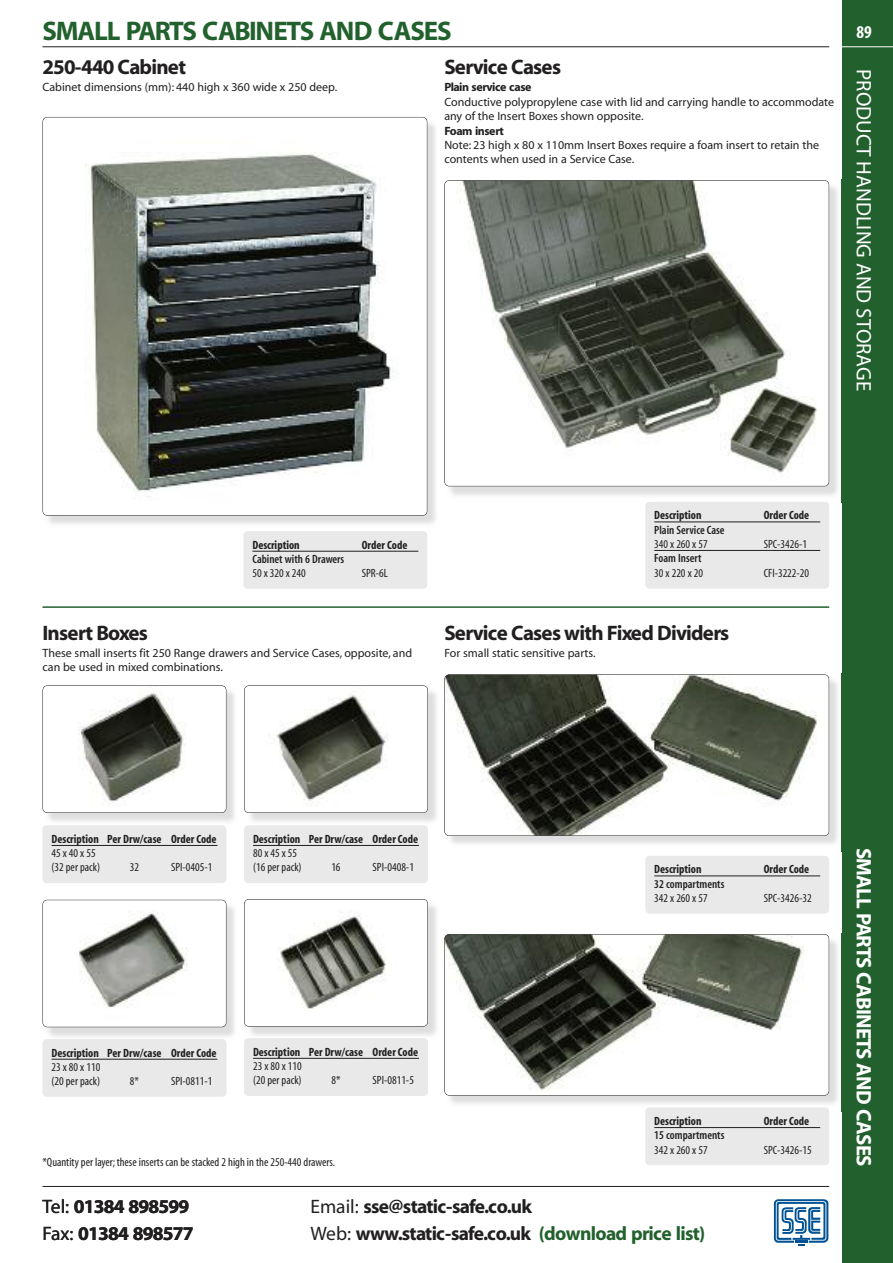
<style>
.page{position:relative;width:893px;height:1263px;background:#fff}
.page>*{position:absolute;margin:0;border:0;box-sizing:border-box;transform-origin:0 0}
.t1{font:700 27px "Myriad";letter-spacing:-.045em;color:#22612d}
.t2{font:700 21px "Myriad";letter-spacing:-.04em;color:#211f1f}
.t3{font:700 21px "Myriad";letter-spacing:-.045em;color:#fff}
.t4{font:21px "Myriad";color:#fff}
.t5{font:700 19.5px/27px "Myriad";letter-spacing:-.04em;color:#211f1f}
.t6{font:700 condensed 18px "Myriad";color:#fff}
.t7{font:12px/14.4px "Myriad";color:#211f1f}
.t8{font:condensed 12px/14.4px "Myriad";color:#211f1f}
.t9{font:700 condensed 12px "Myriad";color:#211f1f}
.t10{font:600 condensed 12px "Myriad";color:#211f1f}
.t11{font:700 12px "Myriad";letter-spacing:-.04em;color:#211f1f}
.t12{font:condensed 12px "Myriad";letter-spacing:.085em;color:#211f1f}
.s1{font-weight:400}
.s2{color:#22612d}
</style>
<div class="page">
<div style="left:842px;top:0;width:51px;height:1263px;background:#22612d"></div>
<svg style="left:774px;top:1199px;width:54px;height:47px"></svg>
<hr style="left:43px;top:1186px;width:786px;height:1px;background:#211f1f">
<hr style="left:43px;top:46px;width:786px;height:1px;background:#211f1f">
<hr style="left:842px;top:46px;width:51px;height:1px;background:#fff">
<hr style="left:43px;top:606px;width:786px;height:2px;background:#22612d">
<img style="left:444px;top:180px;width:398px;height:322px">
<img style="left:445px;top:180px;width:384px;height:306px;border-radius:4px">
<div style="left:444px;top:180px;width:385px;height:306px;border:1px solid #211f1f;border-radius:5px"></div>
<img style="left:42px;top:685px;width:395px;height:137px">
<img style="left:43px;top:686px;width:183px;height:127px;border-radius:4px">
<div style="left:43px;top:685px;width:183px;height:128px;border:1px solid #211f1f;border-radius:5px"></div>
<img style="left:244px;top:686px;width:184px;height:127px;border-radius:4px">
<div style="left:244px;top:685px;width:184px;height:128px;border:1px solid #211f1f;border-radius:5px"></div>
<img style="left:42px;top:899px;width:395px;height:138px">
<div style="left:43px;top:900px;width:183px;height:127px;background:#fff;border-radius:4px"></div>
<img style="left:79px;top:913px;width:108px;height:95px">
<div style="left:43px;top:900px;width:183px;height:127px;border:1px solid #211f1f;border-radius:5px"></div>
<div style="left:244px;top:899px;width:184px;height:127px;background:#fff;border-radius:4px"></div>
<img style="left:279px;top:912px;width:107px;height:97px">
<div style="left:244px;top:899px;width:184px;height:128px;border:1px solid #211f1f;border-radius:5px"></div>
<img style="left:446px;top:673px;width:396px;height:179px">
<img style="left:445px;top:675px;width:384px;height:161px;border-radius:4px">
<div style="left:444px;top:674px;width:385px;height:162px;border:1px solid #211f1f;border-radius:5px"></div>
<img style="left:450px;top:933px;width:392px;height:178px">
<img style="left:446px;top:934px;width:377px;height:160px">
<div style="left:444px;top:934px;width:385px;height:162px;border:1px solid #211f1f;border-radius:5px"></div>
<img style="left:42px;top:117px;width:394px;height:407px">
<div style="left:43px;top:117px;width:384px;height:398px;background:#fff;border-radius:4px"></div>
<img style="left:85px;top:152px;width:313px;height:345px">
<div style="left:43px;top:117px;width:384px;height:399px;border:1px solid #211f1f;border-radius:5px"></div>
<div style="left:243px;top:531px;width:184px;height:58px;background:#e9e9e9;border-radius:4px"></div>
<hr style="left:252px;top:551px;width:166px;height:1px;background:#211f1f">
<div style="left:645px;top:856px;width:184px;height:57px;background:#e9e9e9;border-radius:4px"></div>
<hr style="left:654px;top:876px;width:166px;height:1px;background:#211f1f">
<div style="left:645px;top:1107px;width:184px;height:58px;background:#e9e9e9;border-radius:4px"></div>
<hr style="left:654px;top:1127px;width:166px;height:1px;background:#211f1f">
<div style="left:645px;top:502px;width:184px;height:87px;background:#e9e9e9;border-radius:4px"></div>
<hr style="left:654px;top:522px;width:166px;height:1px;background:#211f1f">
<hr style="left:654px;top:550px;width:166px;height:1px;background:#211f1f">
<div style="left:43px;top:825px;width:183px;height:58px;background:#e9e9e9;border-radius:4px"></div>
<hr style="left:52px;top:845px;width:165px;height:1px;background:#211f1f">
<div style="left:244px;top:825px;width:184px;height:58px;background:#e9e9e9;border-radius:4px"></div>
<hr style="left:253px;top:845px;width:166px;height:1px;background:#211f1f">
<div style="left:43px;top:1039px;width:183px;height:58px;background:#e9e9e9;border-radius:4px"></div>
<hr style="left:52px;top:1059px;width:165px;height:1px;background:#211f1f">
<div style="left:244px;top:1038px;width:184px;height:58px;background:#e9e9e9;border-radius:4px"></div>
<hr style="left:253px;top:1058px;width:166px;height:1px;background:#211f1f">
<h1 class="t1" style="left:43px;top:21px;width:411px">SMALL PARTS CABINETS AND CASES</h1>
<h2 class="t2" style="left:43px;top:60px;width:145px">250-440 Cabinet</h2>
<p class="t7" style="left:43px;top:81px;width:296px">Cabinet dimensions (mm): 440 high x 360 wide x 250 deep.</p>
<h2 class="t2" style="left:444px;top:60px;width:118px">Service Cases</h2>
<p class="t11" style="left:444px;top:83px;width:89px">Plain service case</p>
<p class="t7" style="left:444px;top:96px;width:391px">Conductive polypropylene case with lid and carrying handle to accommodate any of the Insert Boxes shown opposite.</p>
<p class="t11" style="left:444px;top:126px;width:61px">Foam insert</p>
<p class="t7" style="left:444px;top:139px;width:376px">Note: 23 high x 80 x 110mm Insert Boxes require a foam insert to retain the contents when used in a Service Case.</p>
<h3 class="t6" style="left:856px;top:26px;width:17px">89</h3>
<h2 class="t4" style="left:872px;top:69px;width:323px;rotate:90deg">PRODUCT HANDLING AND STORAGE</h2>
<p class="t9" style="left:252px;top:540px;width:49px">Description</p>
<p class="t9" style="left:362px;top:540px;width:47px">Order Code</p>
<p class="t10" style="left:252px;top:555px;width:93px">Cabinet with 6 Drawers</p>
<p class="t8" style="left:252px;top:567px;width:55px">50 x 320 x 240</p>
<p class="t8" style="left:362px;top:567px;width:28px">SPR-6L</p>
<h2 class="t2" style="left:43px;top:625px;width:107px">Insert Boxes</h2>
<p class="t7" style="left:43px;top:647px;width:371px">These small inserts fit 250 Range drawers and Service Cases, opposite, and can be used in mixed combinations.</p>
<p class="t9" style="left:654px;top:511px;width:49px">Description</p>
<p class="t9" style="left:764px;top:511px;width:47px">Order Code</p>
<p class="t10" style="left:654px;top:525px;width:72px">Plain Service Case</p>
<p class="t8" style="left:654px;top:538px;width:55px">340 x 260 x 57</p>
<p class="t8" style="left:764px;top:538px;width:45px">SPC-3426-1</p>
<p class="t10" style="left:654px;top:554px;width:49px">Foam Insert</p>
<p class="t12" style="left:654px;top:569px;width:50px">30x220x20</p>
<p class="t8" style="left:764px;top:567px;width:47px">CFI-3222-20</p>
<h2 class="t2" style="left:444px;top:625px;width:286px">Service Cases with Fixed Dividers</h2>
<p class="t7" style="left:444px;top:646px;width:153px">For small static sensitive parts.</p>
<p class="t9" style="left:52px;top:835px;width:167px">Description Per Drw/case Order Code</p>
<p class="t8" style="left:52px;top:847px;width:50px">45x40x55 (32 per pack)</p>
<p class="t8" style="left:130px;top:861px;width:11px">32</p>
<p class="t8" style="left:171px;top:861px;width:43px">SPI-0405-1</p>
<p class="t9" style="left:253px;top:835px;width:167px">Description Per Drw/case Order Code</p>
<p class="t8" style="left:253px;top:847px;width:50px">80x45x55 (16 per pack)</p>
<p class="t8" style="left:331px;top:861px;width:11px">16</p>
<p class="t8" style="left:373px;top:861px;width:43px">SPI-0408-1</p>
<p class="t9" style="left:52px;top:1048px;width:167px">Description Per Drw/case Order Code</p>
<p class="t8" style="left:52px;top:1061px;width:50px">23x80x110 (20 per pack)</p>
<p class="t8" style="left:130px;top:1075px;width:11px">8*</p>
<p class="t8" style="left:171px;top:1075px;width:43px">SPI-0811-1</p>
<p class="t9" style="left:253px;top:1047px;width:167px">Description Per Drw/case Order Code</p>
<p class="t8" style="left:253px;top:1060px;width:50px">23x80x110 (20 per pack)</p>
<p class="t8" style="left:331px;top:1074px;width:11px">8*</p>
<p class="t8" style="left:373px;top:1074px;width:43px">SPI-0811-5</p>
<p class="t8" style="left:43px;top:1155px;width:294px">*Quantity per layer;these inserts can be stacked 2 high in the 250-440 drawers.</p>
<p class="t9" style="left:654px;top:865px;width:49px">Description</p>
<p class="t9" style="left:764px;top:865px;width:47px">Order Code</p>
<p class="t10" style="left:654px;top:879px;width:72px">32 compartments</p>
<p class="t8" style="left:654px;top:892px;width:55px">342 x 260 x 57</p>
<p class="t8" style="left:764px;top:892px;width:50px">SPC-3426-32</p>
<p class="t9" style="left:654px;top:1117px;width:49px">Description</p>
<p class="t9" style="left:764px;top:1117px;width:47px">Order Code</p>
<p class="t10" style="left:654px;top:1131px;width:72px">15 compartments</p>
<p class="t8" style="left:654px;top:1143px;width:55px">342 x 260 x 57</p>
<p class="t8" style="left:764px;top:1143px;width:50px">SPC-3426-15</p>
<h3 class="t5" style="left:43px;top:1195px;width:152px"><span class="s1">Tel:</span> 01384 898599<br><span class="s1">Fax:</span> 01384 898577</h3>
<h3 class="t5" style="left:310px;top:1195px;width:396px"><span class="s1">Email:</span> sse@static-safe.co.uk<br><span class="s1">Web:</span> www.static-safe.co.uk <span class="s2">(download price list)</span></h3>
<h2 class="t3" style="left:872px;top:848px;width:320px;rotate:90deg">SMALL PARTS CABINETS AND CASES</h2>
</div>
